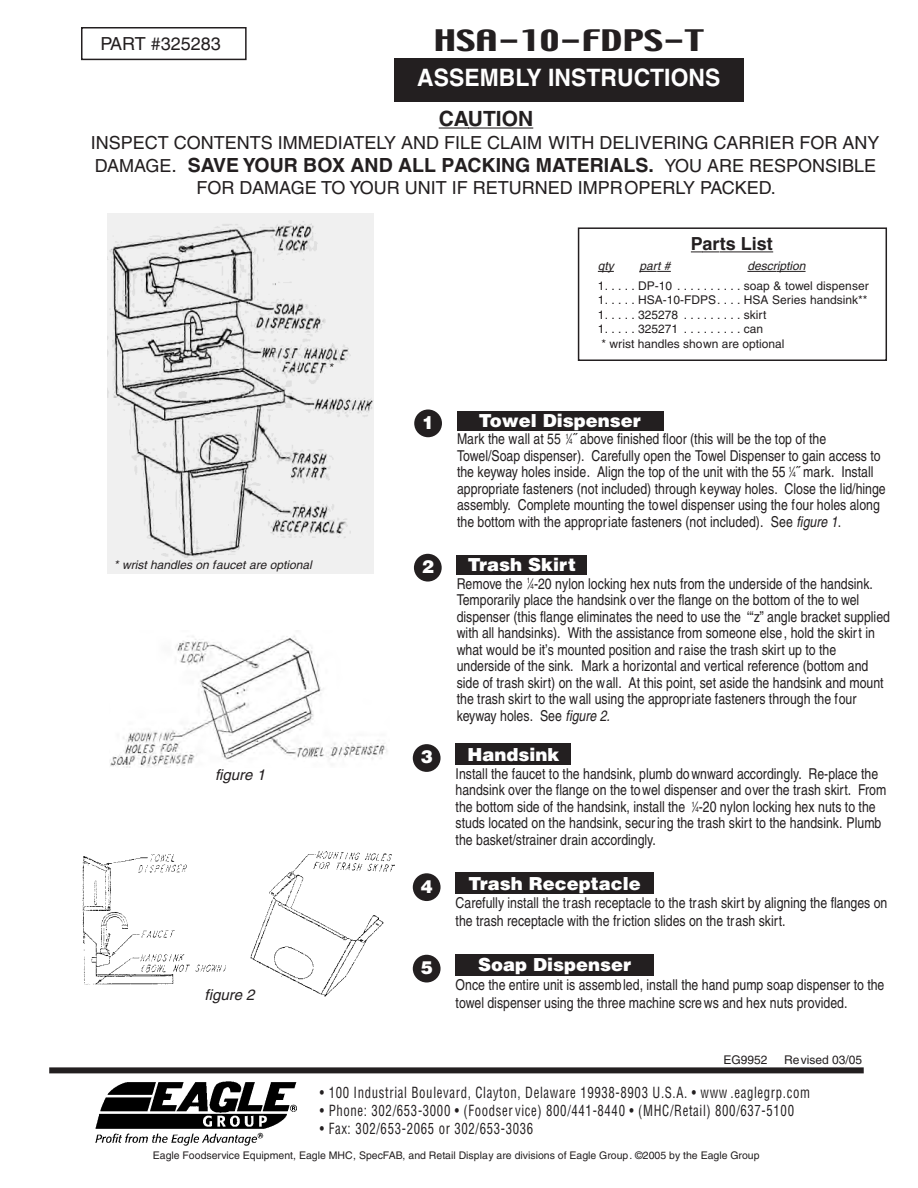
<style>
.page{position:relative;width:918px;height:1188px;background:#fff}
.page>*{position:absolute;margin:0;border:0;box-sizing:border-box;transform-origin:0 0}
.t1{font:26.25px "Techno";color:#231f20;scale:1.51 1}
.t2{font:700 24px "Helvetica";color:#fff;scale:.95 1}
.t3{font:700 21px "Helvetica";color:#231f20}
.t4{font:700 19.5px "Helvetica";color:#231f20}
.t5{font:18px "Helvetica";color:#231f20}
.t6{font:900 18px "Helvetica";color:#fff}
.t7{font:700 18px "Helvetica";color:#231f20}
.t8{font:condensed 15px/16.5px "Helvetica";color:#231f20}
.t9{font:condensed 15px "Helvetica";letter-spacing:.05em;color:#231f20;scale:.85 1}
.t10{font:italic 15px "Helvetica";color:#231f20}
.t11{font:12px/14.4px "Helvetica";color:#231f20}
.t12{font:italic 12px "Helvetica";color:#231f20}
.t13{font:10.5px "Helvetica";color:#231f20}
.s1{font-weight:400;font-size:18px}
.s2{font-weight:400}
.s3{font-size:7.5px}
.s4{font-style:italic}
</style>
<div class="page">
<img style="left:110px;top:635px;width:278px;height:133px">
<img style="left:82px;top:851px;width:313px;height:146px">
<div style="left:81px;top:27px;width:166px;height:33px;border:2px solid #231f20"></div>
<div style="left:394px;top:58px;width:349px;height:44px;background:#231f20"></div>
<div style="left:414px;top:410px;width:28px;height:27px;background:#231f20;border-radius:50%"></div>
<div style="left:457px;top:411px;width:206px;height:19px;background:#231f20"></div>
<div style="left:414px;top:554px;width:28px;height:28px;background:#231f20;border-radius:50%"></div>
<div style="left:457px;top:555px;width:130px;height:20px;background:#231f20"></div>
<div style="left:413px;top:744px;width:28px;height:28px;background:#231f20;border-radius:50%"></div>
<div style="left:456px;top:743px;width:115px;height:22px;background:#231f20"></div>
<div style="left:413px;top:873px;width:28px;height:28px;background:#231f20;border-radius:50%"></div>
<div style="left:456px;top:873px;width:198px;height:21px;background:#231f20"></div>
<div style="left:413px;top:955px;width:28px;height:27px;background:#231f20;border-radius:50%"></div>
<div style="left:456px;top:954px;width:198px;height:22px;background:#231f20"></div>
<hr style="left:439px;top:127px;width:30px;height:2px;background:#231f20">
<hr style="left:468px;top:127px;width:65px;height:2px;background:#231f20">
<img style="left:107px;top:214px;width:266px;height:360px">
<div style="left:578px;top:227px;width:309px;height:134px;border:2px solid #231f20"></div>
<svg style="left:691px;top:251px;width:28px;height:1px"></svg>
<hr style="left:720px;top:251px;width:53px;height:1px;background:#231f20">
<svg style="left:598px;top:271px;width:16px;height:1px"></svg>
<svg style="left:639px;top:271px;width:32px;height:1px"></svg>
<hr style="left:747px;top:271px;width:30px;height:1px;background:#231f20">
<svg style="left:777px;top:271px;width:29px;height:1px"></svg>
<img style="left:95px;top:1081px;width:202px;height:64px">
<div style="left:49px;top:1067px;width:815px;height:6px;background:#231f20"></div>
<p class="t5" style="left:100px;top:33px;width:122px">PART #325283</p>
<h1 class="t1" style="left:434px;top:22px;width:181px">HSA-10-FDPS-T</h1>
<h2 class="t2" style="left:417px;top:63px;width:320px">ASSEMBLY INSTRUCTIONS</h2>
<h3 class="t3" style="left:439px;top:106px;width:96px">CAUTION</h3>
<p class="t5" style="left:91px;top:132px;width:790px">INSPECT CONTENTS IMMEDIATELY AND FILE CLAIM WITH DELIVERING CARRIER FOR ANY</p>
<h3 class="t4" style="left:95px;top:153px;width:783px"><span class="s1">DAMAGE</span><span class="s2">.</span> SAVE YOUR BOX AND ALL PACKING MATERIALS. <span class="s1">YOU ARE RESPONSIBLE</span></h3>
<p class="t5" style="left:196px;top:177px;width:581px">FOR DAMAGE TO YOUR UNIT IF RETURNED IMPROPERLY PACKED.</p>
<p class="t12" style="left:328px;top:361px;width:6px">*</p>
<p class="t12" style="left:114px;top:558px;width:199px">* wrist handles on faucet are optional</p>
<p class="t10" style="left:215px;top:766px;width:52px">figure 1</p>
<p class="t10" style="left:205px;top:986px;width:52px">figure 2</p>
<p class="t7" style="left:691px;top:233px;width:83px">Parts List</p>
<p class="t11" style="left:598px;top:279px;width:272px">1. . . . . DP-10 . . . . . . . . . . soap &amp; towel dispenser</p>
<p class="t11" style="left:598px;top:293px;width:271px">1. . . . . HSA-10-FDPS. . . . HSA Series handsink**</p>
<p class="t11" style="left:598px;top:307px;width:170px">1. . . . . 325278 . . . . . . . . . skirt</p>
<p class="t11" style="left:601px;top:322px;width:185px;text-indent:-4px">1. . . . . 325271 . . . . . . . . . can<br>* wrist handles shown are optional</p>
<p class="t12" style="left:598px;top:259px;width:18px">qty</p>
<p class="t12" style="left:639px;top:259px;width:33px">part #</p>
<p class="t12" style="left:747px;top:259px;width:60px">description</p>
<p class="t6" style="left:422px;top:411px;width:14px">1</p>
<p class="t6" style="left:479px;top:409px;width:163px">Towel Dispenser</p>
<p class="t8" style="left:457px;top:431px;width:430px">Mark the wall at 55 <sup>1</sup>⁄<span class="s3">4</span>˝ above finished floor (this will be the top of the Towel/Soap dispenser). Carefully open the Towel Dispenser to gain access to the keyway holes inside. Align the top of the unit with the 55 <sup>1</sup>⁄<span class="s3">4</span>˝ mark. Install appropriate fasteners (not included) through keyway holes. Close the lid/hinge assembly. Complete mounting the towel dispenser using the four holes along the bottom with the appropriate fasteners (not included). See <span class="s4">figure 1</span>.</p>
<p class="t6" style="left:422px;top:555px;width:14px">2</p>
<p class="t6" style="left:468px;top:553px;width:110px">Trash Skirt</p>
<p class="t8" style="left:457px;top:575px;width:435px">Remove the <sup>1</sup>⁄<span class="s3">4</span>-20 nylon locking hex nuts from the underside of the handsink.<br>Temporarily place the handsink over the flange on the bottom of the to wel dispenser (this flange eliminates the need to use the ‘“z” angle bracket supplied with all handsinks). With the assistance from someone else, hold the skirt in what would be it’s mounted position and raise the trash skirt up to the underside of the sink. Mark a horizontal and vertical reference (bottom and side of trash skirt) on the wall. At this point, set aside the handsink and mount the trash skirt to the wall using the appropriate fasteners through the four keyway holes. See <span class="s4">figure 2.</span></p>
<p class="t6" style="left:421px;top:745px;width:14px">3</p>
<p class="t6" style="left:467px;top:742px;width:94px">Handsink</p>
<p class="t8" style="left:456px;top:765px;width:432px">Install the faucet to the handsink, plumb downward accordingly. Re-place the handsink over the flange on the towel dispenser and over the trash skirt. From the bottom side of the handsink, install the <sup>1</sup>⁄<span class="s3">4</span>-20 nylon locking hex nuts to the studs located on the handsink, secur ing the trash skirt to the handsink. Plumb the basket/strainer drain accordingly.</p>
<p class="t6" style="left:421px;top:874px;width:14px">4</p>
<p class="t6" style="left:468px;top:872px;width:174px">Trash Receptacle</p>
<p class="t8" style="left:456px;top:894px;width:433px;line-height:18px">Carefully install the trash receptacle to the trash skirt by aligning the flanges on the trash receptacle with the friction slides on the trash skirt.</p>
<p class="t6" style="left:421px;top:956px;width:14px">5</p>
<p class="t6" style="left:478px;top:953px;width:154px">Soap Dispenser</p>
<p class="t8" style="left:456px;top:975px;width:430px;line-height:18px">Once the entire unit is assembled, install the hand pump soap dispenser to the towel dispenser using the three machine screws and hex nuts provided.</p>
<p class="t11" style="left:723px;top:1052px;width:46px">EG9952</p>
<p class="t11" style="left:784px;top:1052px;width:80px">Revised 03/05</p>
<p class="t9" style="left:320px;top:1084px;width:578px">• 100 Industrial Boulevard, Clayton, Delaware 19938-8903 U.S.A. • www .eaglegrp.com</p>
<p class="t9" style="left:320px;top:1102px;width:559px">• Phone: 302/653-3000 • (Foodservice) 800/441-8440 • (MHC/Retail) 800/637-5100</p>
<p class="t9" style="left:320px;top:1120px;width:252px">• Fax: 302/653-2065 or 302/653-3036</p>
<p class="t13" style="left:153px;top:1149px;width:608px">Eagle Foodservice Equipment, Eagle MHC, SpecFAB, and Retail Display are divisions of Eagle Group. ©2005 by the Eagle Group</p>
</div>
